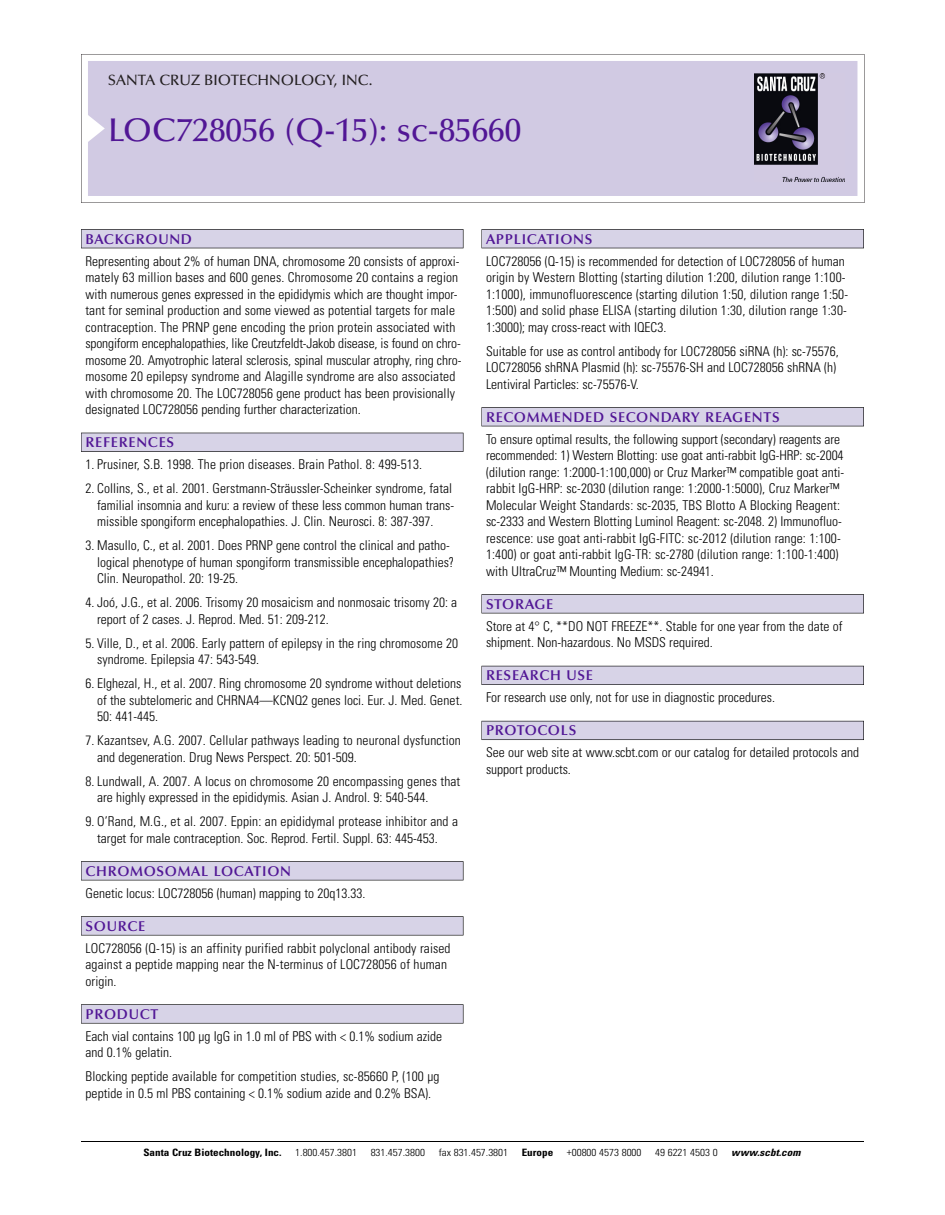
<style>
.page{position:relative;width:945px;height:1215px;background:#fff}
.page>*{position:absolute;margin:0;border:0;box-sizing:border-box;transform-origin:0 0}
.t1{font:500 33px "Optima";color:#511695}
.t2{font:500 15px "Optima";color:#231f20}
.t3{font:600 14.25px "Optima";letter-spacing:.05em;color:#511695}
.t4{font:300 condensed 13.5px/16.5px "Univers";color:#000}
.t5{font:300 condensed 10.2px "Univers";color:#000;scale:1.1 1}
.t6{font:700 condensed 10.2px "Univers";color:#000;scale:1.1 1}
.t7{font:italic 700 condensed 10.2px "Univers";letter-spacing:.005em;color:#000;scale:1.1 1}
</style>
<div class="page">
<svg style="left:81px;top:54px;width:783px;height:149px"></svg>
<div style="left:88px;top:61px;width:769px;height:135px;background:#d1cae3"></div>
<img style="left:755px;top:74px;width:90px;height:108px">
<div style="left:81px;top:229px;width:382px;height:19px;background:#525156"></div>
<div style="left:81px;top:230px;width:382px;height:18px;background:#d7d3e7"></div>
<div style="left:81px;top:433px;width:382px;height:19px;background:#515055"></div>
<div style="left:81px;top:433px;width:382px;height:18px;background:#d7d3e7"></div>
<div style="left:81px;top:861px;width:382px;height:19px;background:#545357"></div>
<div style="left:81px;top:862px;width:382px;height:18px;background:#d7d3e7"></div>
<div style="left:81px;top:916px;width:382px;height:19px;background:#575759"></div>
<div style="left:81px;top:917px;width:382px;height:18px;background:#d7d3e7"></div>
<svg style="left:81px;top:1004px;width:382px;height:20px"></svg>
<div style="left:81px;top:1005px;width:382px;height:18px;background:#d7d3e7"></div>
<div style="left:482px;top:229px;width:382px;height:19px;background:#525156"></div>
<div style="left:482px;top:230px;width:381px;height:18px;background:#d7d3e7"></div>
<div style="left:482px;top:407px;width:382px;height:19px;background:#525155"></div>
<div style="left:482px;top:408px;width:381px;height:18px;background:#d7d3e7"></div>
<div style="left:482px;top:594px;width:382px;height:19px;background:#545357"></div>
<div style="left:482px;top:595px;width:381px;height:18px;background:#d7d3e7"></div>
<div style="left:482px;top:666px;width:382px;height:19px;background:#54535a"></div>
<div style="left:482px;top:666px;width:381px;height:18px;background:#d7d3e7"></div>
<div style="left:482px;top:721px;width:382px;height:19px;background:#5b5a62"></div>
<div style="left:482px;top:721px;width:381px;height:18px;background:#d7d3e7"></div>
<hr style="left:81px;top:1141px;width:783px;height:1px;background:#000">
<p class="t2" style="left:108px;top:74px;width:266px">SANTA CRUZ BIOTECHNOLOGY, INC.</p>
<h1 class="t1" style="left:108px;top:117px;width:415px">LOC728056 (Q-15): sc-85660</h1>
<p class="t3" style="left:86px;top:233px;width:108px">BACKGROUND</p>
<p class="t4" style="left:86px;top:254px;width:378px">Representing about 2% of human DNA, chromosome 20 consists of approxi&shy;mately 63 million bases and 600 genes. Chromosome 20 contains a region with numerous genes expressed in the epididymis which are thought impor&shy;tant for seminal production and some viewed as potential targets for male contraception. The PRNP gene encoding the prion protein associated with spongiform encephalopathies, like Creutzfeldt-Jakob disease, is found on chro&shy;mosome 20. Amyotrophic lateral sclerosis, spinal muscular atrophy, ring chro&shy;mosome 20 epilepsy syndrome and Alagille syndrome are also associated with chromosome 20. The LOC728056 gene product has been provisionally designated LOC728056 pending further characterization.</p>
<p class="t3" style="left:86px;top:437px;width:90px">REFERENCES</p>
<p class="t4" style="left:86px;top:457px;width:338px">1. Prusiner, S.B. 1998. The prion diseases. Brain Pathol. 8: 499-513.</p>
<p class="t4" style="left:97px;top:481px;width:359px;text-indent:-12px">2. Collins, S., et al. 2001. Gerstmann-Sträussler-Scheinker syndrome, fatal familial insomnia and kuru: a review of these less common human trans&shy;missible spongiform encephalopathies. J. Clin. Neurosci. 8: 387-397.</p>
<p class="t4" style="left:97px;top:538px;width:358px;text-indent:-12px">3. Masullo, C., et al. 2001. Does PRNP gene control the clinical and patho&shy;logical phenotype of human spongiform transmissible encephalopathies?<br>Clin. Neuropathol. 20: 19-25.</p>
<p class="t4" style="left:97px;top:595px;width:362px;text-indent:-12px">4. Joó, J.G., et al. 2006. Trisomy 20 mosaicism and nonmosaic trisomy 20: a report of 2 cases. J. Reprod. Med. 51: 209-212.</p>
<p class="t4" style="left:97px;top:636px;width:362px;text-indent:-12px">5. Ville, D., et al. 2006. Early pattern of epilepsy in the ring chromosome 20 syndrome. Epilepsia 47: 543-549.</p>
<p class="t4" style="left:97px;top:676px;width:367px;text-align:justify;text-indent:-12px">6. Elghezal, H., et al. 2007. Ring chromosome 20 syndrome without deletions of the subtelomeric and CHRNA4—KCNQ2 genes loci. Eur. J. Med. Genet.<br>50: 441-445.</p>
<p class="t4" style="left:97px;top:733px;width:365px;text-indent:-12px">7. Kazantsev, A.G. 2007. Cellular pathways leading to neuronal dysfunction and degeneration. Drug News Perspect. 20: 501-509.</p>
<p class="t4" style="left:97px;top:774px;width:365px;text-indent:-12px">8. Lundwall, A. 2007. A locus on chromosome 20 encompassing genes that are highly expressed in the epididymis. Asian J. Androl. 9: 540-544.</p>
<p class="t4" style="left:97px;top:814px;width:362px;text-indent:-12px">9. O’Rand, M.G., et al. 2007. Eppin: an epididymal protease inhibitor and a target for male contraception. Soc. Reprod. Fertil. Suppl. 63: 445-453.</p>
<p class="t3" style="left:86px;top:865px;width:207px">CHROMOSOMAL LOCATION</p>
<p class="t4" style="left:86px;top:886px;width:281px">Genetic locus: LOC728056 (human) mapping to 20q13.33.</p>
<p class="t3" style="left:86px;top:920px;width:61px">SOURCE</p>
<p class="t4" style="left:86px;top:941px;width:367px">LOC728056 (Q-15) is an affinity purified rabbit polyclonal antibody raised against a peptide mapping near the N-terminus of LOC728056 of human origin.</p>
<p class="t3" style="left:86px;top:1008px;width:74px">PRODUCT</p>
<p class="t4" style="left:86px;top:1029px;width:358px">Each vial contains 100 µg IgG in 1.0 ml of PBS with &lt; 0.1% sodium azide and 0.1% gelatin.</p>
<p class="t4" style="left:86px;top:1069px;width:356px">Blocking peptide available for competition studies, sc-85660 P, (100 µg peptide in 0.5 ml PBS containing &lt; 0.1% sodium azide and 0.2% BSA).</p>
<p class="t3" style="left:486px;top:233px;width:108px">APPLICATIONS</p>
<p class="t4" style="left:486px;top:254px;width:364px">LOC728056 (Q-15) is recommended for detection of LOC728056 of human origin by Western Blotting (starting dilution 1:200, dilution range 1:100- 1:1000), immunofluorescence (starting dilution 1:50, dilution range 1:50- 1:500) and solid phase ELISA (starting dilution 1:30, dilution range 1:30- 1:3000); may cross-react with IQEC3.</p>
<p class="t4" style="left:486px;top:344px;width:354px">Suitable for use as control antibody for LOC728056 siRNA (h): sc-75576,<br>LOC728056 shRNA Plasmid (h): sc-75576-SH and LOC728056 shRNA (h)<br>Lentiviral Particles: sc-75576-V.</p>
<p class="t3" style="left:486px;top:411px;width:295px">RECOMMENDED SECONDARY REAGENTS</p>
<p class="t4" style="left:486px;top:432px;width:360px">To ensure optimal results, the following support (secondary) reagents are recommended: 1) Western Blotting: use goat anti-rabbit IgG-HRP: sc-2004 (dilution range: 1:2000-1:100,000) or Cruz Marker™ compatible goat anti&shy;rabbit IgG-HRP: sc-2030 (dilution range: 1:2000-1:5000), Cruz Marker™ Molecular Weight Standards: sc-2035, TBS Blotto A Blocking Reagent: sc-2333 and Western Blotting Luminol Reagent: sc-2048. 2) Immunofluo&shy;rescence: use goat anti-rabbit IgG-FITC: sc-2012 (dilution range: 1:100- 1:400) or goat anti-rabbit IgG-TR: sc-2780 (dilution range: 1:100-1:400) with UltraCruz™ Mounting Medium: sc-24941.</p>
<p class="t3" style="left:486px;top:598px;width:69px">STORAGE</p>
<p class="t4" style="left:486px;top:619px;width:358px">Store at 4° C, **DO NOT FREEZE**. Stable for one year from the date of shipment. Non-hazardous. No MSDS required.</p>
<p class="t3" style="left:486px;top:670px;width:109px">RESEARCH USE</p>
<p class="t4" style="left:486px;top:690px;width:290px">For research use only, not for use in diagnostic procedures.</p>
<p class="t3" style="left:486px;top:725px;width:92px">PROTOCOLS</p>
<p class="t4" style="left:486px;top:745px;width:375px">See our web site at www.scbt.com or our catalog for detailed protocols and support products.</p>
<p class="t6" style="left:143px;top:1148px;width:127px">Santa Cruz Biotechnology, Inc.</p>
<p class="t5" style="left:295px;top:1148px;width:58px">1.800.457.3801</p>
<p class="t5" style="left:371px;top:1148px;width:51px">831.457.3800</p>
<p class="t5" style="left:439px;top:1148px;width:65px">fax 831.457.3801</p>
<p class="t6" style="left:522px;top:1148px;width:30px">Europe</p>
<p class="t5" style="left:567px;top:1148px;width:69px">+00800 4573 8000</p>
<p class="t5" style="left:655px;top:1148px;width:58px">49 6221 4503 0</p>
<p class="t7" style="left:731px;top:1148px;width:64px">www.scbt.com</p>
</div>
